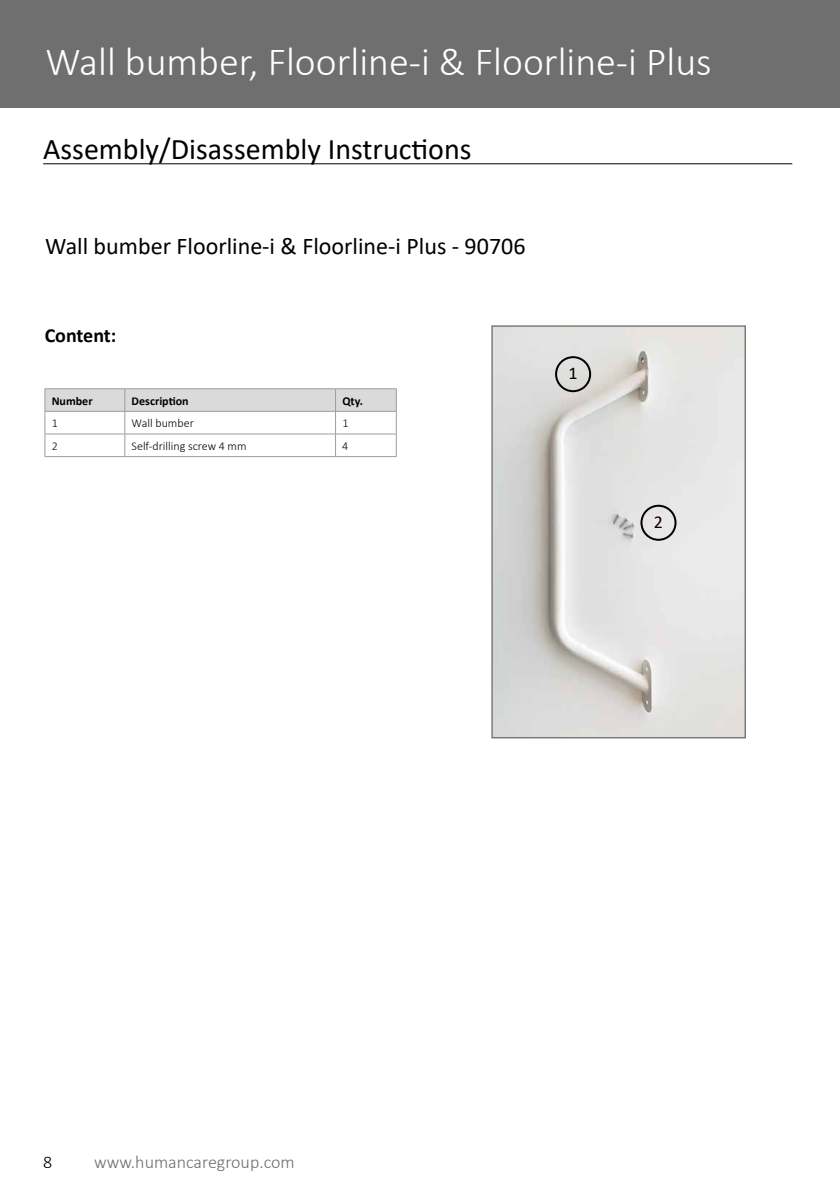
<style>
.page{position:relative;width:840px;height:1191px;background:#fff}
.page>*{position:absolute;margin:0;border:0;box-sizing:border-box;transform-origin:0 0}
.t1{font:300 40px "Calibri";color:#fff}
.t2{font:30px "Calibri";color:#000}
.t3{font:24px "Calibri";color:#000}
.t4{font:700 20px "Calibri";letter-spacing:-.005em;color:#000}
.t5{font:300 18px "Calibri";color:#706f6f}
.t6{font:18px "Calibri";color:#000}
.t7{font:300 18px "Calibri";color:#000}
.t8{font:300 12px "Calibri";color:#000}
.t9{font:700 12px "Calibri";color:#000}
</style>
<div class="page">
<div style="left:0;top:0;width:839px;height:108px;background:#706f6f"></div>
<hr style="left:43px;top:163px;width:748px;height:1px;background:#000">
<hr style="left:45px;top:388px;width:80px;height:1px;background:#9d9d9c">
<hr style="left:125px;top:388px;width:210px;height:1px;background:#9d9d9c">
<hr style="left:335px;top:388px;width:61px;height:1px;background:#9d9d9c">
<svg style="left:45px;top:389px;width:352px;height:67px"></svg>
<hr style="left:45px;top:456px;width:80px;height:1px;background:#9d9d9c">
<hr style="left:125px;top:456px;width:210px;height:1px;background:#9d9d9c">
<hr style="left:335px;top:456px;width:61px;height:1px;background:#9d9d9c">
<img style="left:493px;top:327px;width:250px;height:409px">
<div style="left:491px;top:325px;width:254px;height:413px;border:1px solid #706f6f"></div>
<div style="left:640px;top:505px;width:36px;height:36px;border:2px solid #000;border-radius:50%"></div>
<div style="left:554px;top:356px;width:36px;height:36px;border:2px solid #000;border-radius:50%"></div>
<h1 class="t1" style="left:45px;top:37px;width:667px">Wall bumber, Floorline-i &amp; Floorline-i Plus</h1>
<p class="t2" style="left:43px;top:128px;width:430px">Assembly/Disassembly Instructions</p>
<p class="t3" style="left:45px;top:229px;width:481px">Wall bumber Floorline-i &amp; Floorline-i Plus - 90706</p>
<p class="t4" style="left:45px;top:321px;width:73px">Content:</p>
<p class="t9" style="left:52px;top:392px;width:42px">Number</p>
<p class="t9" style="left:132px;top:392px;width:58px">Description</p>
<p class="t9" style="left:342px;top:392px;width:22px">Qty.</p>
<p class="t8" style="left:52px;top:416px;width:8px">1</p>
<p class="t8" style="left:131px;top:416px;width:64px">Wall bumber</p>
<p class="t8" style="left:342px;top:416px;width:8px">1</p>
<p class="t8" style="left:52px;top:438px;width:8px">2</p>
<p class="t8" style="left:131px;top:438px;width:116px">Self-drilling screw 4 mm</p>
<p class="t8" style="left:342px;top:438px;width:8px">4</p>
<p class="t6" style="left:568px;top:360px;width:11px">1</p>
<p class="t6" style="left:653px;top:509px;width:11px">2</p>
<p class="t7" style="left:43px;top:1151px;width:11px">8</p>
<p class="t5" style="left:94px;top:1151px;width:202px">www.humancaregroup.com</p>
</div>
